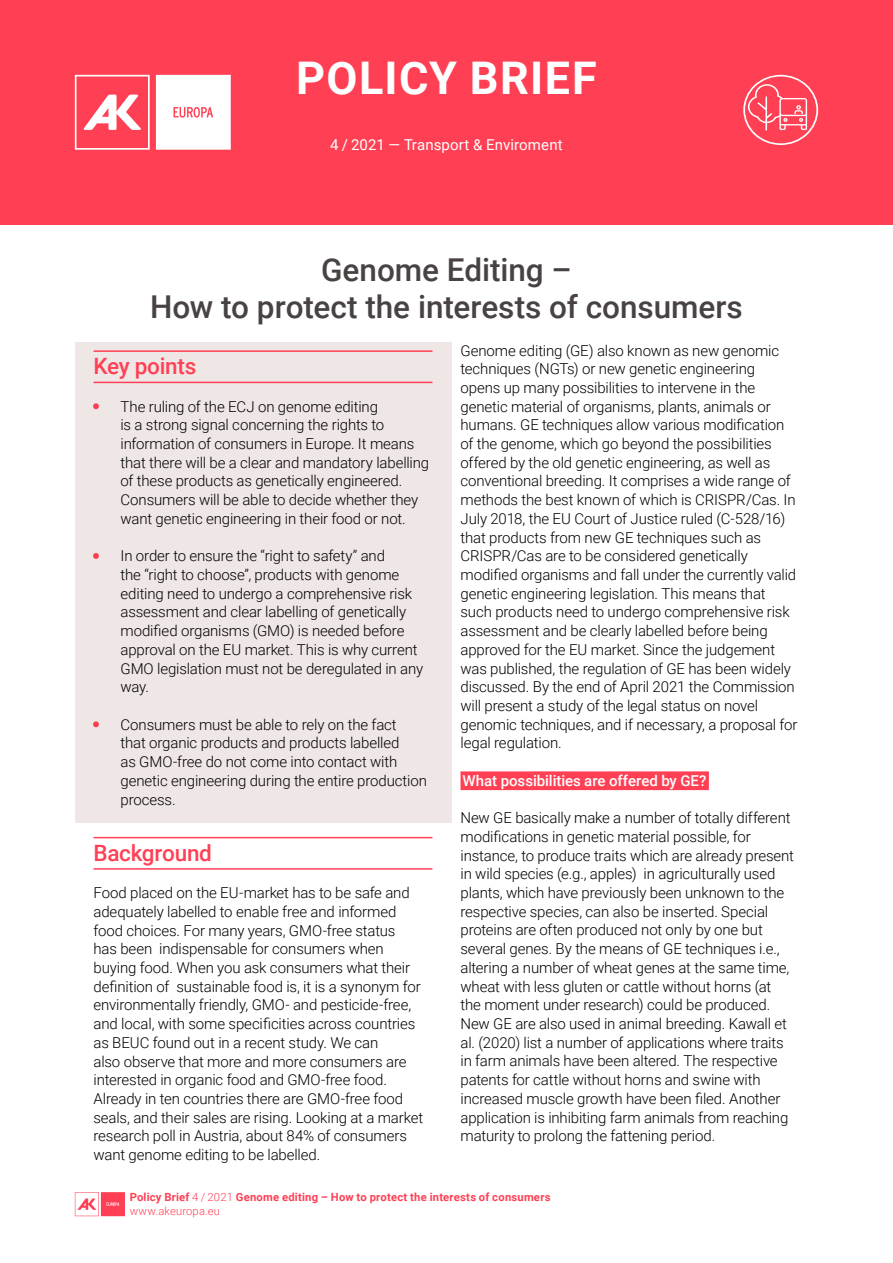
<style>
.page{position:relative;width:893px;height:1263px;background:#fff}
.page>*{position:absolute;margin:0;border:0;box-sizing:border-box;transform-origin:0 0}
.t1{font:700 45px "Roboto";letter-spacing:.03em;color:#fff}
.t2{font:500 31.5px/37.3px "Roboto";color:#484242;text-align:center}
.t3{font:500 22.5px "Roboto";letter-spacing:-.01em;color:#ff4054}
.t4{font:300 15px/18.8px "Roboto";letter-spacing:-.01em;color:#000}
.t5{font:500 15px "Roboto";letter-spacing:-.005em;color:#fff}
.t6{font:15px "Roboto";letter-spacing:.01em;color:#fff}
.t7{font:700 11.25px/14.1px "Roboto";letter-spacing:.02em;color:#ff4054}
.s1{color:#ff4054}
.s2{font-weight:300}
</style>
<div class="page">
<svg style="left:75px;top:1192px;width:50px;height:24px"></svg>
<div style="left:0;top:0;width:893px;height:225px;background:#ff4054"></div>
<svg style="left:75px;top:75px;width:75px;height:75px"></svg>
<svg style="left:156px;top:75px;width:75px;height:75px;background:#fff7f7"></svg>
<div style="left:75px;top:342px;width:376px;height:481px;background:#efe6e6"></div>
<hr style="left:94px;top:350px;width:338px;height:2px;background:#ff4054">
<hr style="left:94px;top:382px;width:338px;height:1px;background:#ff4054">
<hr style="left:94px;top:837px;width:338px;height:1px;background:#ff4054">
<hr style="left:94px;top:868px;width:338px;height:2px;background:#ff4054">
<div style="left:460px;top:771px;width:249px;height:19px;background:#ff4054"></div>
<svg style="left:743px;top:75px;width:75px;height:70px"></svg>
<h1 class="t1" style="left:296px;top:46px;width:302px">POLICY BRIEF</h1>
<p class="t6" style="left:330px;top:134px;width:234px">4 / 2021 — Transport &amp; Enviroment</p>
<h2 class="t2" style="left:150px;top:250px;width:594px">Genome Editing –<br>How to protect the interests of consumers</h2>
<h3 class="t3" style="left:94px;top:350px;width:104px">Key points</h3>
<p class="t4" style="left:121px;top:396px;width:310px;text-indent:-27px"><span class="s1">•</span> The ruling of the ECJ on genome editing<br>is a strong signal concerning the rights to information of consumers in Europe. It means that there will be a clear and mandatory labelling of these products as genetically engineered.<br>Consumers will be able to decide whether they want genetic engineering in their food or not.</p>
<p class="t4" style="left:121px;top:546px;width:304px;text-indent:-27px"><span class="s1">•</span> In order to ensure the “right to safety” and<br>the “right to choose”, products with genome editing need to undergo a comprehensive risk assessment and clear labelling of genetically modified organisms (GMO) is needed before approval on the EU market. This is why current GMO legislation must not be deregulated in any way.</p>
<p class="t4" style="left:121px;top:714px;width:308px;text-indent:-27px"><span class="s1">•</span> Consumers must be able to rely on the fact<br>that organic products and products labelled<br>as GMO-free do not come into contact with genetic engineering during the entire production process.</p>
<h3 class="t3" style="left:94px;top:837px;width:120px">Background</h3>
<p class="t4" style="left:94px;top:883px;width:331px">Food placed on the EU-market has to be safe and adequately labelled to enable free and informed food choices. For many years, GMO-free status<br>has been indispensable for consumers when buying food. When you ask consumers what their definition of sustainable food is, it is a synonym for environmentally friendly, GMO- and pesticide-free, and local, with some specificities across countries as BEUC found out in a recent study. We can<br>also observe that more and more consumers are interested in organic food and GMO-free food.<br>Already in ten countries there are GMO-free food seals, and their sales are rising. Looking at a market research poll in Austria, about 84% of consumers want genome editing to be labelled.</p>
<p class="t4" style="left:460px;top:340px;width:338px">Genome editing (GE) also known as new genomic techniques (NGTs) or new genetic engineering opens up many possibilities to intervene in the genetic material of organisms, plants, animals or humans. GE techniques allow various modification of the genome, which go beyond the possibilities offered by the old genetic engineering, as well as conventional breeding. It comprises a wide range of methods the best known of which is CRISPR/Cas. In July 2018, the EU Court of Justice ruled (C-528/16) that products from new GE techniques such as CRISPR/Cas are to be considered genetically modified organisms and fall under the currently valid genetic engineering legislation. This means that such products need to undergo comprehensive risk assessment and be clearly labelled before being approved for the EU market. Since the judgement was published, the regulation of GE has been widely discussed. By the end of April 2021 the Commission will present a study of the legal status on novel genomic techniques, and if necessary, a proposal for legal regulation.</p>
<p class="t5" style="left:463px;top:770px;width:245px">What possibilities are offered by GE?</p>
<p class="t4" style="left:460px;top:808px;width:335px">New GE basically make a number of totally different modifications in genetic material possible, for instance, to produce traits which are already present in wild species (e.g., apples) in agriculturally used plants, which have previously been unknown to the respective species, can also be inserted. Special proteins are often produced not only by one but several genes. By the means of GE techniques i.e., altering a number of wheat genes at the same time, wheat with less gluten or cattle without horns (at the moment under research) could be produced.<br>New GE are also used in animal breeding. Kawall et al. (2020) list a number of applications where traits in farm animals have been altered. The respective patents for cattle without horns and swine with increased muscle growth have been filed. Another application is inhibiting farm animals from reaching maturity to prolong the fattening period.</p>
<p class="t7" style="left:130px;top:1190px;width:422px">Policy Brief <span class="s2">4 / 2021</span> Genome editing – How to protect the interests of consumers <span class="s2">www.akeuropa.eu</span></p>
</div>
